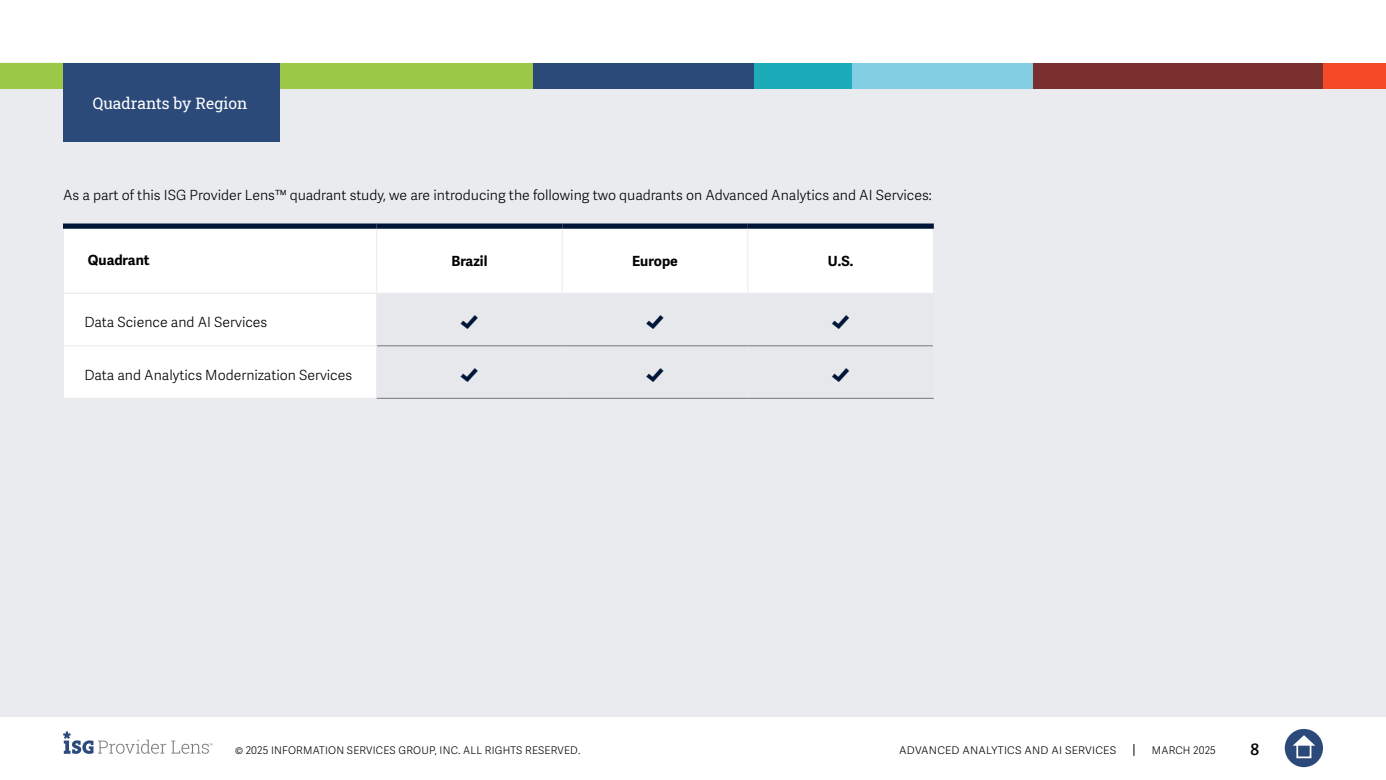
<style>
.page{position:relative;width:1386px;height:780px;background:#fff}
.page>*{position:absolute;margin:0;border:0;box-sizing:border-box;transform-origin:0 0}
.t1{font:300 26.25px "Adelle Sans";color:#001638}
.t2{font:15.75px "Roboto Slab ISG P Regular";color:#fff}
.t3{font:600 15.75px "Adelle Sans";color:#000}
.t4{font:300 14px "Adelle Sans";color:#000}
.t5{font:700 14px "Adelle Sans";color:#000}
.t6{font:300 10.5px "Adelle Sans";letter-spacing:.02em;color:#000}
.t7{font:300 10.5px "Adelle Sans";letter-spacing:.02em;color:#000;scale:1.05 1}
</style>
<div class="page">
<svg style="left:1133px;top:744px;width:1px;height:12px"></svg>
<div style="left:1285px;top:729px;width:38px;height:38px;background:#2b4a79;border-radius:50%"></div>
<svg style="left:1293px;top:735px;width:22px;height:10px"></svg>
<div style="left:1296px;top:743px;width:15px;height:15px;border:2px solid #fff"></div>
<svg style="left:63px;top:731px;width:150px;height:23px"></svg>
<div style="left:0;top:63px;width:1386px;height:654px;background:#e9ebee"></div>
<div style="left:0;top:63px;width:533px;height:25px;background:#9bc947"></div>
<div style="left:533px;top:63px;width:223px;height:25px;background:#2b4a79"></div>
<div style="left:850px;top:63px;width:184px;height:25px;background:#84cee3"></div>
<div style="left:1323px;top:63px;width:63px;height:25px;background:#f54a26"></div>
<div style="left:1033px;top:63px;width:290px;height:25px;background:#7a302e"></div>
<div style="left:754px;top:63px;width:98px;height:25px;background:#1cabb9"></div>
<div style="left:63px;top:63px;width:217px;height:79px;background:#2b4a79"></div>
<div style="left:64px;top:229px;width:869px;height:64px;background:#fff"></div>
<div style="left:64px;top:294px;width:312px;height:104px;background:#fff"></div>
<svg style="left:377px;top:346px;width:556px;height:52px"></svg>
<hr style="left:63px;top:345px;width:313px;height:1px;background:#e9ebee">
<hr style="left:562px;top:346px;width:1px;height:52px;background:#e9ebee">
<hr style="left:747px;top:346px;width:1px;height:52px;background:#e9ebee">
<hr style="left:376px;top:229px;width:1px;height:64px;background:#e9ebee">
<hr style="left:562px;top:229px;width:1px;height:64px;background:#e9ebee">
<hr style="left:747px;top:229px;width:1px;height:64px;background:#e9ebee">
<hr style="left:377px;top:345px;width:185px;height:1px;background:#75787b">
<hr style="left:562px;top:345px;width:186px;height:1px;background:#75787b">
<hr style="left:748px;top:345px;width:185px;height:1px;background:#75787b">
<hr style="left:377px;top:398px;width:185px;height:1px;background:#75787b">
<hr style="left:562px;top:398px;width:186px;height:1px;background:#75787b">
<hr style="left:748px;top:398px;width:186px;height:1px;background:#75787b">
<div style="left:63px;top:223px;width:314px;height:6px;background:#001638"></div>
<div style="left:377px;top:223px;width:185px;height:6px;background:#001638"></div>
<div style="left:562px;top:223px;width:186px;height:6px;background:#001638"></div>
<div style="left:748px;top:223px;width:186px;height:6px;background:#001638"></div>
<p class="t2" style="left:93px;top:92px;width:156px">Quadrants by Region</p>
<p class="t4" style="left:63px;top:186px;width:870px">As a part of this ISG Provider Lens™ quadrant study, we are introducing the following two quadrants on Advanced Analytics and AI Services:</p>
<p class="t5" style="left:88px;top:251px;width:63px">Quadrant</p>
<p class="t5" style="left:451px;top:253px;width:38px">Brazil</p>
<p class="t5" style="left:632px;top:253px;width:47px">Europe</p>
<p class="t5" style="left:828px;top:253px;width:27px">U.S.</p>
<p class="t4" style="left:84px;top:314px;width:184px">Data Science and AI Services</p>
<h1 class="t1" style="left:460px;top:305px;width:21px">f</h1>
<h1 class="t1" style="left:645px;top:305px;width:21px">f</h1>
<h1 class="t1" style="left:831px;top:305px;width:21px">f</h1>
<p class="t4" style="left:84px;top:367px;width:269px">Data and Analytics Modernization Services</p>
<h1 class="t1" style="left:460px;top:357px;width:21px">f</h1>
<h1 class="t1" style="left:645px;top:357px;width:21px">f</h1>
<h1 class="t1" style="left:831px;top:357px;width:21px">f</h1>
<p class="t6" style="left:235px;top:744px;width:347px">© 2025 INFORMATION SERVICES GROUP, INC. ALL RIGHTS RESERVED.</p>
<p class="t7" style="left:899px;top:744px;width:208px">ADVANCED ANALYTICS AND AI SERVICES</p>
<p class="t6" style="left:1152px;top:744px;width:65px">MARCH 2025</p>
<p class="t3" style="left:1250px;top:740px;width:10px">8</p>
</div>
